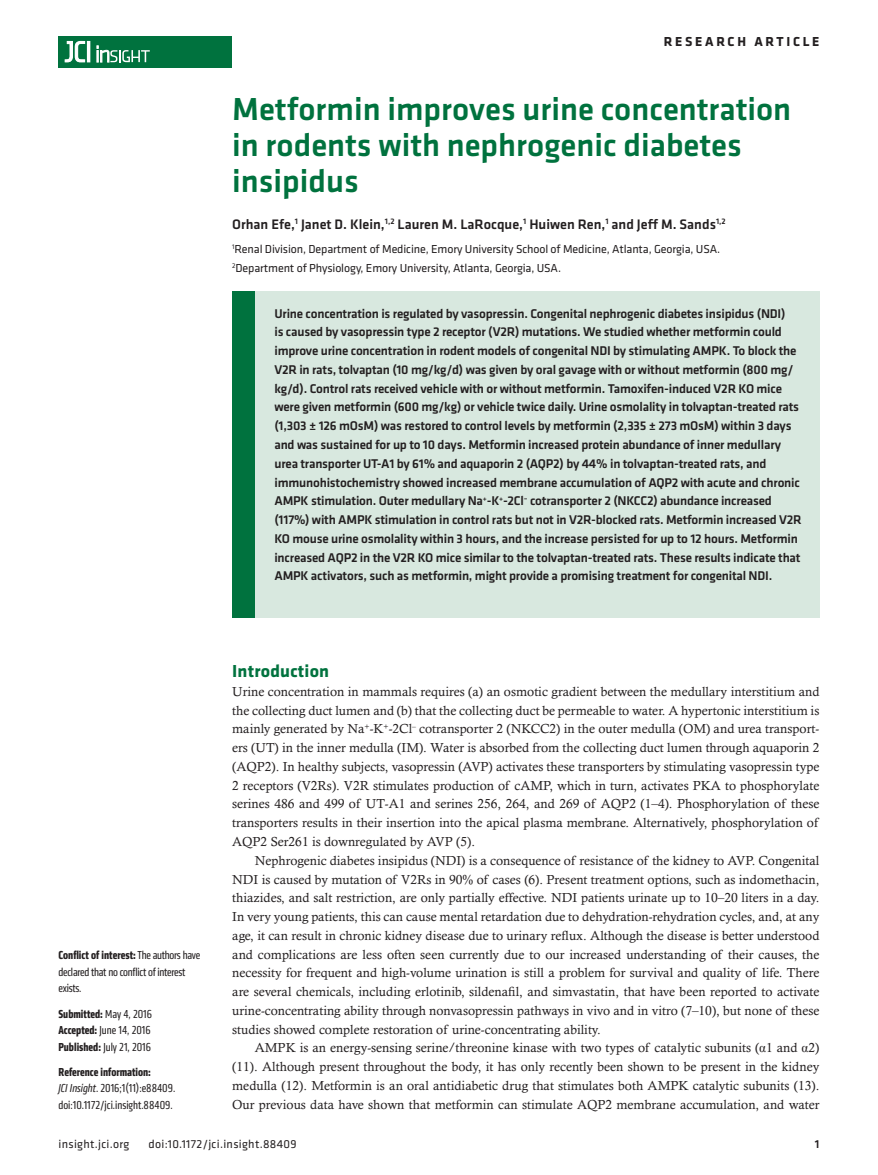
<style>
.page{position:relative;width:878px;height:1175px;background:#fff}
.page>*{position:absolute;margin:0;border:0;box-sizing:border-box;transform-origin:0 0}
.t1{font:500 33px/36px "Klavika Basic";color:#00723e}
.t2{font:700 18px "Klavika";letter-spacing:.01em;color:#00723e}
.t3{font:500 14.25px "Klavika Basic";color:#231f20}
.t4{font:700 13.5px "Klavika Basic";letter-spacing:.2em;color:#231f20}
.t5{font:13.2px/18.8px "Calisto MT Std";color:#231f20;text-align:justify}
.t6{font:500 13.2px/18.8px "Klavika Basic";letter-spacing:-.015em;color:#231f20}
.t7{font:12px/19.5px "Klavika";letter-spacing:-.01em;color:#231f20}
.t8{font:condensed 12px/16.5px "Klavika";color:#231f20;text-align:justify}
.t9{font:condensed 12px/16.5px "Klavika";letter-spacing:-.02em;color:#231f20}
.t10{font:12px "Klavika Basic";letter-spacing:.025em;color:#231f20}
.t11{font:500 12px "Klavika Basic";color:#231f20}
.s1{font-weight:700}
.s2{font-style:italic}
.s3{font-family:"Times New Roman"}
</style>
<div class="page">
<div style="left:59px;top:36px;width:173px;height:31px;background:#00723e"></div>
<hr style="left:87px;top:41px;width:3px;height:21px;background:#fff">
<svg style="left:64px;top:41px;width:21px;height:22px"></svg>
<svg style="left:97px;top:46px;width:53px;height:16px"></svg>
<div style="left:232px;top:291px;width:587px;height:327px;background:#d8e8df"></div>
<div style="left:232px;top:291px;width:22px;height:327px;background:#00723e"></div>
<p class="t4" style="left:663px;top:32px;width:157px">RESEARCH ARTICLE</p>
<h1 class="t1" style="left:232px;top:91px;width:560px">Metformin improves urine concentration in rodents with nephrogenic diabetes insipidus</h1>
<p class="t3" style="left:232px;top:214px;width:495px">Orhan Efe,<sup>1</sup> Janet D. Klein,<sup>1,2</sup> Lauren M. LaRocque,<sup>1</sup> Huiwen Ren,<sup>1</sup> and Jeff M. Sands<sup>1,2</sup></p>
<p class="t7" style="left:232px;top:238px;width:489px"><sup>1</sup>Renal Division, Department of Medicine, Emory University School of Medicine, Atlanta, Georgia, USA.<br><sup>2</sup>Department of Physiology, Emory University, Atlanta, Georgia, USA.</p>
<p class="t6" style="left:274px;top:303px;width:529px">Urine concentration is regulated by vasopressin. Congenital nephrogenic diabetes insipidus (NDI)<br>is caused by vasopressin type 2 receptor (V2R) mutations. We studied whether metformin could improve urine concentration in rodent models of congenital NDI by stimulating AMPK. To block the V2R in rats, tolvaptan (10 mg/kg/d) was given by oral gavage with or without metformin (800 mg/ kg/d). Control rats received vehicle with or without metformin. Tamoxifen-induced V2R KO mice were given metformin (600 mg/kg) or vehicle twice daily. Urine osmolality in tolvaptan-treated rats (1,303 ± 126 mOsM) was restored to control levels by metformin (2,335 ± 273 mOsM) within 3 days and was sustained for up to 10 days. Metformin increased protein abundance of inner medullary urea transporter UT-A1 by 61% and aquaporin 2 (AQP2) by 44% in tolvaptan-treated rats, and immunohistochemistry showed increased membrane accumulation of AQP2 with acute and chronic AMPK stimulation. Outer medullary Na<sup>+</sup>-K<sup>+</sup>-2Cl<sup>–</sup> cotransporter 2 (NKCC2) abundance increased (117%) with AMPK stimulation in control rats but not in V2R-blocked rats. Metformin increased V2R KO mouse urine osmolality within 3 hours, and the increase persisted for up to 12 hours. Metformin increased AQP2 in the V2R KO mice similar to the tolvaptan-treated rats. These results indicate that AMPK activators, such as metformin, might provide a promising treatment for congenital NDI.</p>
<p class="t9" style="left:59px;top:947px;width:143px"><span class="s1">Conflict of interest:</span> The authors have declared that no conflict of interest exists.</p>
<p class="t8" style="left:59px;top:1005px;width:95px"><span class="s1">Submitted:</span> May 4, 2016<br><span class="s1">Accepted:</span> June 14, 2016<br><span class="s1">Published:</span> July 21, 2016</p>
<p class="t8" style="left:59px;top:1063px;width:118px;text-align:left"><span class="s1">Reference information:<br></span><span class="s2">JCI Insight</span>. 2016;1(11):e88409. doi:10.1172/jci.insight.88409.</p>
<h2 class="t2" style="left:232px;top:658px;width:98px">Introduction</h2>
<p class="t5" style="left:232px;top:682px;width:588px">Urine concentration in mammals requires (a) an osmotic gradient between the medullary interstitium and the collecting duct lumen and (b) that the collecting duct be permeable to water. A hypertonic interstitium is mainly generated by Na<sup>+</sup>-K<sup>+</sup>-2Cl<sup>–</sup> cotransporter 2 (NKCC2) in the outer medulla (OM) and urea transport&shy;ers (UT) in the inner medulla (IM). Water is absorbed from the collecting duct lumen through aquaporin 2 (AQP2). In healthy subjects, vasopressin (AVP) activates these transporters by stimulating vasopressin type 2 receptors (V2Rs). V2R stimulates production of cAMP, which in turn, activates PKA to phosphorylate serines 486 and 499 of UT-A1 and serines 256, 264, and 269 of AQP2 (1–4). Phosphorylation of these transporters results in their insertion into the apical plasma membrane. Alternatively, phosphorylation of AQP2 Ser261 is downregulated by AVP (5).</p>
<p class="t5" style="left:232px;top:851px;width:588px;text-indent:22px">Nephrogenic diabetes insipidus (NDI) is a consequence of resistance of the kidney to AVP. Congenital NDI is caused by mutation of V2Rs in 90% of cases (6). Present treatment options, such as indomethacin, thiazides, and salt restriction, are only partially effective. NDI patients urinate up to 10–20 liters in a day.<br>In very young patients, this can cause mental retardation due to dehydration-rehydration cycles, and, at any age, it can result in chronic kidney disease due to urinary reflux. Although the disease is better understood and complications are less often seen currently due to our increased understanding of their causes, the necessity for frequent and high-volume urination is still a problem for survival and quality of life. There are several chemicals, including erlotinib, sildenafil, and simvastatin, that have been reported to activate urine-concentrating ability through nonvasopressin pathways in vivo and in vitro (7–10), but none of these studies showed complete restoration of urine-concentrating ability.</p>
<p class="t5" style="left:232px;top:1038px;width:588px;text-indent:22px">AMPK is an energy-sensing serine/threonine kinase with two types of catalytic subunits (<span class="s3">α</span>1 and <span class="s3">α</span>2) (11). Although present throughout the body, it has only recently been shown to be present in the kidney medulla (12). Metformin is an oral antidiabetic drug that stimulates both AMPK catalytic subunits (13).<br>Our previous data have shown that metformin can stimulate AQP2 membrane accumulation, and water</p>
<p class="t10" style="left:58px;top:1135px;width:72px">insight.jci.org</p>
<p class="t10" style="left:148px;top:1135px;width:150px">doi:10.1172/jci.insight.88409</p>
<p class="t11" style="left:814px;top:1135px;width:6px">1</p>
</div>
